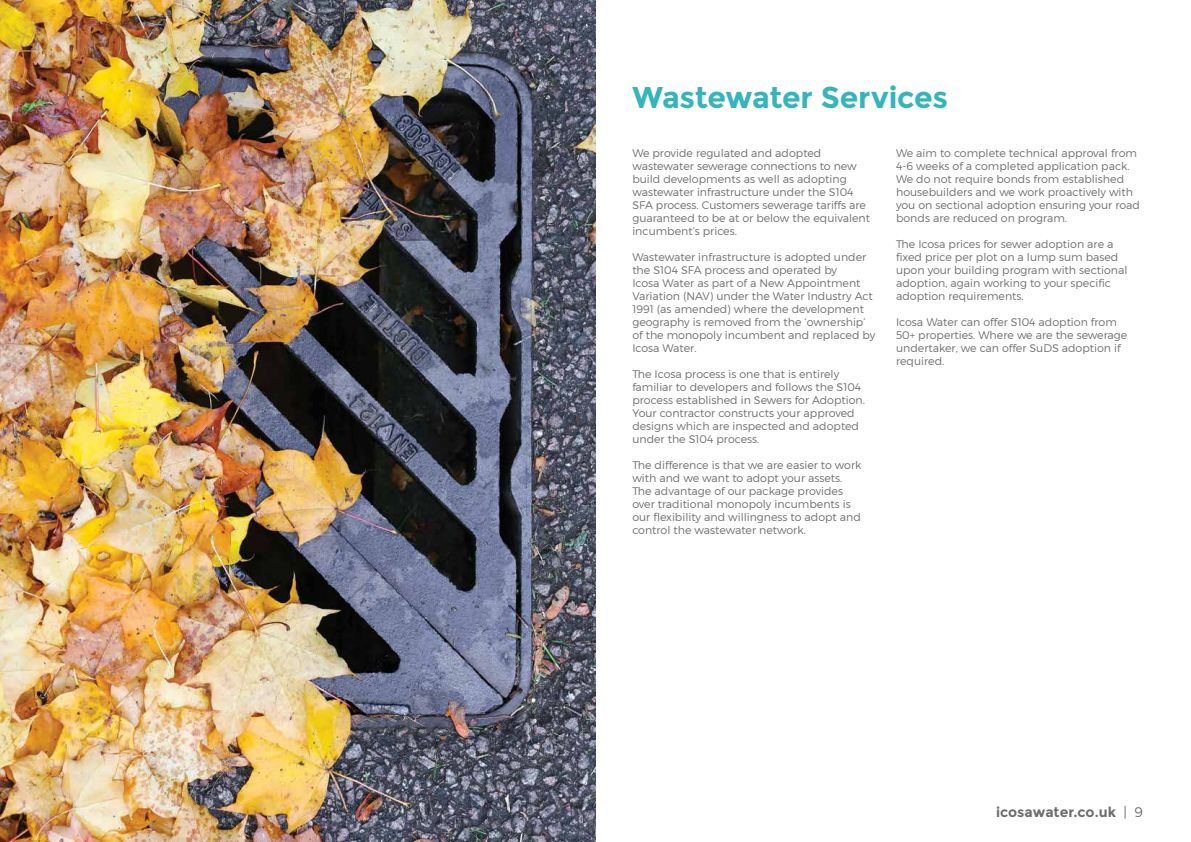
<style>
.page{position:relative;width:1191px;height:842px;background:#fff}
.page>*{position:absolute;margin:0;border:0;box-sizing:border-box;transform-origin:0 0}
.t1{font:700 30px "Montserrat";letter-spacing:-.01em;color:#35b5bb}
.t2{font:700 14px "Montserrat";letter-spacing:-.005em;color:#6d6e71}
.t3{font:300 11px/13px "Montserrat";color:#6d6e71}
.s1{font-weight:300}
</style>
<div class="page">
<img style="left:0;top:0;width:595px;height:842px">
<h1 class="t1" style="left:632px;top:80px;width:317px">Wastewater Services</h1>
<p class="t3" style="left:896px;top:146px;width:245px">We aim to complete technical approval from 4-6 weeks of a completed application pack.<br>We do not require bonds from established housebuilders and we work proactively with you on sectional adoption ensuring your road bonds are reduced on program.</p>
<p class="t3" style="left:896px;top:237px;width:233px">The Icosa prices for sewer adoption are a fixed price per plot on a lump sum based upon your building program with sectional adoption, again working to your specific adoption requirements.</p>
<p class="t3" style="left:896px;top:315px;width:233px">Icosa Water can offer S104 adoption from 50+ properties. Where we are the sewerage undertaker, we can offer SuDS adoption if required.</p>
<p class="t3" style="left:632px;top:146px;width:239px">We provide regulated and adopted wastewater sewerage connections to new build developments as well as adopting wastewater infrastructure under the S104<br>SFA process. Customers sewerage tariffs are guaranteed to be at or below the equivalent incumbent’s prices.</p>
<p class="t3" style="left:632px;top:250px;width:244px">Wastewater infrastructure is adopted under the S104 SFA process and operated by<br>Icosa Water as part of a New Appointment Variation (NAV) under the Water Industry Act 1991 (as amended) where the development geography is removed from the ‘ownership’ of the monopoly incumbent and replaced by Icosa Water.</p>
<p class="t3" style="left:632px;top:367px;width:234px">The Icosa process is one that is entirely familiar to developers and follows the S104 process established in Sewers for Adoption.<br>Your contractor constructs your approved designs which are inspected and adopted under the S104 process.</p>
<p class="t3" style="left:632px;top:458px;width:230px">The difference is that we are easier to work with and we want to adopt your assets.<br>The advantage of our package provides over traditional monopoly incumbents is our flexibility and willingness to adopt and control the wastewater network.</p>
<p class="t2" style="left:996px;top:804px;width:148px">icosawater.co.uk <span class="s1">| 9</span></p>
</div>
